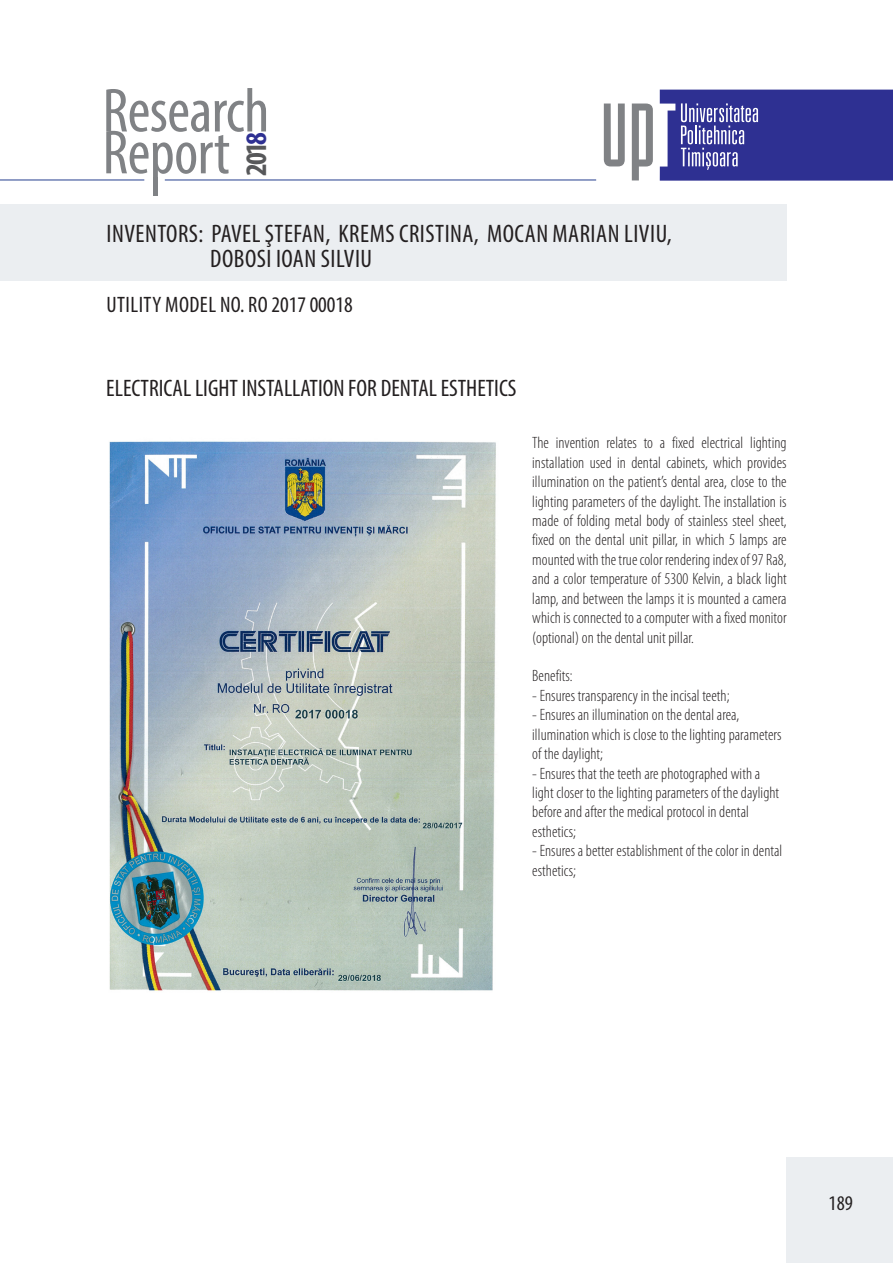
<style>
.page{position:relative;width:893px;height:1263px;background:#fff}
.page>*{position:absolute;margin:0;border:0;box-sizing:border-box;transform-origin:0 0}
.t1{font:condensed 62.7px "Myriad Pro";letter-spacing:-.01em;color:#808285}
.t2{font:700 condensed 29.85px "Myriad Pro";color:#57585a}
.t3{font:condensed 25.35px "Myriad Pro";letter-spacing:.02em;color:#231f20}
.t4{font:condensed 23.85px "Myriad Pro";color:#231f20}
.t5{font:condensed 22.35px "Myriad Pro";letter-spacing:.02em;color:#231f20}
.t6{font:condensed 20.85px "Myriad Pro";color:#231f20}
.t7{font:300 condensed 16.5px/19.5px "Myriad Pro";letter-spacing:.005em;color:#231f20}
.s1{color:#2e3092}
</style>
<div class="page">
<div style="left:787px;top:1157px;width:106px;height:106px;background:#ebeef1"></div>
<div style="left:153px;top:178px;width:5px;height:18px;background:#808285"></div>
<hr style="left:165px;top:180px;width:431px;height:1px;background:#253f8e">
<svg style="left:632px;top:104px;width:21px;height:76px"></svg>
<svg style="left:604px;top:104px;width:21px;height:62px"></svg>
<svg style="left:660px;top:90px;width:233px;height:91px;background:#41439c"></svg>
<hr style="left:0;top:180px;width:144px;height:1px;background:#253f8e">
<div style="left:0;top:204px;width:787px;height:77px;background:#ebeef1"></div>
<img style="left:109px;top:441px;width:387px;height:550px">
<h1 class="t1" style="left:103px;top:73px;width:168px">Research</h1>
<h1 class="t1" style="left:103px;top:115px;width:129px">Report</h1>
<h2 class="t2" style="left:238px;top:176px;width:45px;rotate:-90deg">201<span class="s1">8</span></h2>
<p class="t3" style="left:107px;top:218px;width:567px">INVENTORS: PAVEL ŞTEFAN, KREMS CRISTINA, MOCAN MARIAN LIVIU,</p>
<p class="t3" style="left:210px;top:243px;width:163px">DOBOSI IOAN SILVIU</p>
<p class="t5" style="left:107px;top:291px;width:248px">UTILITY MODEL NO. RO 2017 00018</p>
<p class="t4" style="left:106px;top:374px;width:412px">ELECTRICAL LIGHT INSTALLATION FOR DENTAL ESTHETICS</p>
<p class="t7" style="left:532px;top:433px;width:256px;text-align:justify">The invention relates to a fixed electrical lighting installation used in dental cabinets, which provides illumination on the patient’s dental area, close to the lighting parameters of the daylight. The installation is made of folding metal body of stainless steel sheet, fixed on the dental unit pillar, in which 5 lamps are mounted with the true color rendering index of 97 Ra8, and a color temperature of 5300 Kelvin, a black light lamp, and between the lamps it is mounted a camera which is connected to a computer with a fixed monitor (optional) on the dental unit pillar.</p>
<p class="t7" style="left:532px;top:667px;width:42px">Benefits:</p>
<p class="t7" style="left:532px;top:686px;width:199px">- Ensures transparency in the incisal teeth;</p>
<p class="t7" style="left:532px;top:705px;width:251px">- Ensures an illumination on the dental area, illumination which is close to the lighting parameters of the daylight;</p>
<p class="t7" style="left:532px;top:764px;width:248px">- Ensures that the teeth are photographed with a light closer to the lighting parameters of the daylight before and after the medical protocol in dental esthetics;</p>
<p class="t7" style="left:532px;top:841px;width:252px">- Ensures a better establishment of the color in dental esthetics;</p>
<p class="t6" style="left:828px;top:1191px;width:26px">189</p>
</div>
